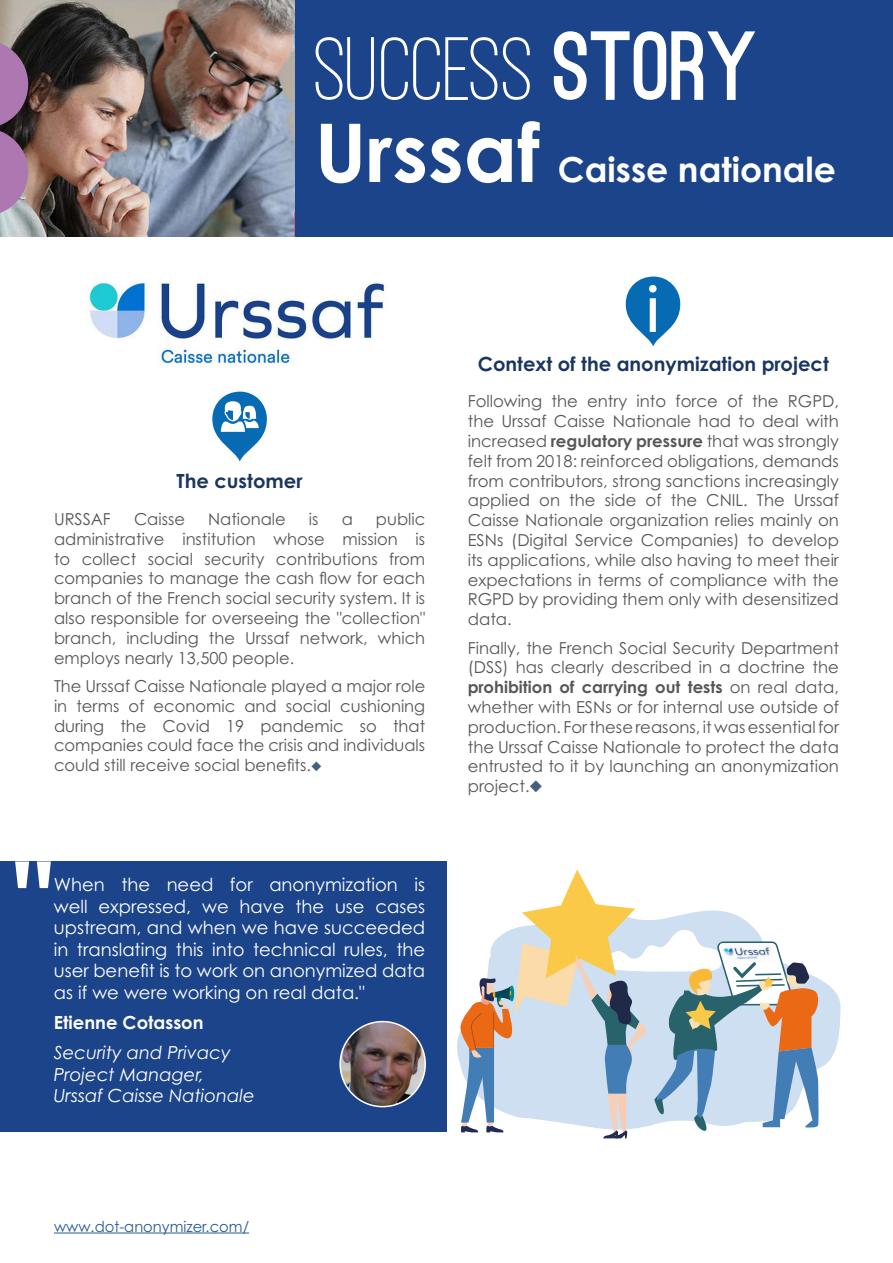
<style>
.page{position:relative;width:893px;height:1263px;background:#fff}
.page>*{position:absolute;margin:0;border:0;box-sizing:border-box;transform-origin:0 0}
.t1{font:700 108px "Century Gothic Pro";color:#fff}
.t2{font:500 93px "Ostrich Sans";color:#fff}
.t3{font:700 81px "Century Gothic Pro";color:#fff}
.t4{font:69.6px "Myriad Pro";color:#fff}
.t5{font:700 34.5px "Century Gothic Pro";color:#fff}
.t6{font:700 19.5px "Century Gothic Pro";color:#1a365f}
.t7{font:18px/21.6px "Century Gothic Pro";color:#fff;text-align:justify}
.t8{font:italic 18px/21.6px "Century Gothic Pro";color:#fff}
.t9{font:700 18px "Century Gothic Pro";color:#fff}
.t10{font:16.5px/19.8px "Century Gothic Pro";color:#575756;text-align:justify}
.t11{font:15px "Century Gothic Pro";color:#275b9b}
.s1{font-weight:900}
.s2{color:#485e7f}
.s3{font-weight:700}
</style>
<div class="page">
<img style="left:88px;top:281px;width:299px;height:86px">
<svg style="left:212px;top:392px;width:55px;height:70px;fill:#076bb4"></svg>
<svg style="left:221px;top:401px;width:38px;height:31px"></svg>
<svg style="left:626px;top:277px;width:54px;height:69px;fill:#076bb4"></svg>
<div style="left:0;top:0;width:893px;height:236px;background:#1c448a"></div>
<hr style="left:54px;top:1232px;width:195px;height:1px;background:#275b9b">
<img style="left:0;top:0;width:294px;height:236px">
<svg style="left:294px;top:0;width:1px;height:236px"></svg>
<svg style="left:0;top:40px;width:28px;height:196px;background:#937395"></svg>
<svg style="left:821px;top:980px;width:20px;height:87px;fill:#cddff0"></svg>
<svg style="left:446px;top:869px;width:375px;height:269px"></svg>
<div style="left:0;top:861px;width:446px;height:270px;background:#1c448a"></div>
<img style="left:340px;top:1021px;width:85px;height:86px;border-radius:43px">
<div style="left:339px;top:1021px;width:87px;height:86px;border:2px solid #fff;border-radius:50%"></div>
<h2 class="t2" style="left:315px;top:25px;width:444px">SUCCESS <span class="s1">STORY</span></h2>
<h3 class="t3" style="left:315px;top:102px;width:227px">Urssaf</h3>
<h3 class="t5" style="left:558px;top:148px;width:280px">Caisse nationale</h3>
<p class="t6" style="left:177px;top:469px;width:127px">The customer</p>
<p class="t10" style="left:54px;top:509px;width:373px;text-indent:322px">public administrative institution whose mission is to collect social security contributions from companies to manage the cash flow for each branch of the French social security system. It is also responsible for overseeing the "collection" branch, including the Urssaf network, which employs nearly 13,500 people.</p>
<p class="t10" style="left:54px;top:676px;width:373px">The Urssaf Caisse Nationale played a major role in terms of economic and social cushioning during the Covid 19 pandemic so that companies could face the crisis and individuals could still receive social benefits.<span class="s2">◆</span></p>
<p class="t10" style="left:54px;top:509px;width:58px">URSSAF</p>
<p class="t10" style="left:134px;top:509px;width:52px">Caisse</p>
<p class="t10" style="left:208px;top:509px;width:79px">Nationale</p>
<p class="t10" style="left:309px;top:509px;width:11px">is</p>
<p class="t10" style="left:342px;top:509px;width:13px">a</p>
<h1 class="t1" style="left:14px;top:834px;width:40px">"</h1>
<p class="t7" style="left:54px;top:873px;width:373px">When the need for anonymization is well expressed, we have the use cases upstream, and when we have succeeded in translating this into technical rules, the user benefit is to work on anonymized data as if we were working on real data."</p>
<p class="t9" style="left:54px;top:1011px;width:151px">Etienne Cotasson</p>
<p class="t8" style="left:54px;top:1042px;width:202px">Security and Privacy<br>Project Manager,<br>Urssaf Caisse Nationale</p>
<h3 class="t4" style="left:645px;top:266px;width:18px">i</h3>
<p class="t6" style="left:478px;top:351px;width:353px">Context of the anonymization project</p>
<p class="t10" style="left:468px;top:391px;width:373px">Following the entry into force of the RGPD, the Urssaf Caisse Nationale had to deal with increased <span class="s3">regulatory pressure</span> that was strongly felt from 2018: reinforced obligations, demands from contributors, strong sanctions increasingly applied on the side of the CNIL. The Urssaf Caisse Nationale organization relies mainly on ESNs (Digital Service Companies) to develop its applications, while also having to meet their expectations in terms of compliance with the RGPD by providing them only with desensitized data.</p>
<p class="t10" style="left:468px;top:637px;width:373px">Finally, the French Social Security Department (DSS) has clearly described in a doctrine the <span class="s3">prohibition of carrying out tests</span> on real data, whether with ESNs or for internal use outside of production. For these reasons, it was essential for the Urssaf Caisse Nationale to protect the data entrusted to it by launching an anonymization project.<span class="s2">◆</span></p>
<p class="t11" style="left:54px;top:1217px;width:197px">www.dot-anonymizer.com/</p>
</div>
